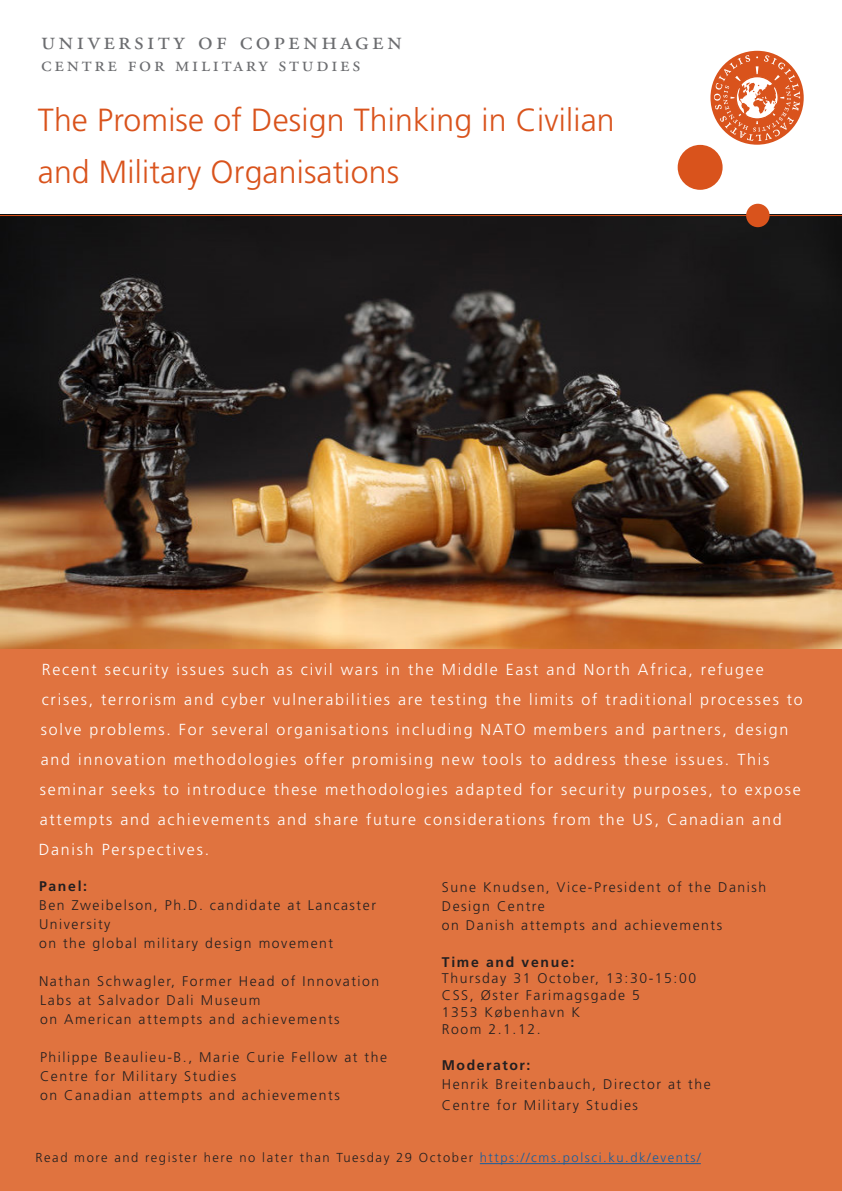
<style>
.page{position:relative;width:842px;height:1191px;background:#fff}
.page>*{position:absolute;margin:0;border:0;box-sizing:border-box;transform-origin:0 0}
.Title_black_colour{font:300 32px/52px "Frutiger LT Std";letter-spacing:.005em;color:#d9531c}
.t1{font:25.8px "Adobe Garamond Pro";letter-spacing:.13em;color:#6c6d70}
.t2{font:21.2px "Adobe Garamond Pro";letter-spacing:.13em;color:#6c6d70}
.Header_2__white{font:300 16px/30px "Frutiger LT Std";letter-spacing:.11em;color:#fff}
.Bread_black{font:300 14px/19px "Frutiger LT Std";letter-spacing:.11em;color:#231f20}
.Bread_black-2{font:700 14px "Frutiger LT Std";letter-spacing:.12em;color:#231f20}
.Bread_black-3{font:300 13px "Frutiger LT Std";letter-spacing:.12em;color:#231f20}
.s1{color:#175d9e}
</style>
<div class="page">
<div style="left:0;top:215px;width:842px;height:976px;background:#e0733f"></div>
<hr style="left:480px;top:1163px;width:221px;height:1px;background:#175d9e">
<img style="left:0;top:216px;width:842px;height:432px">
<hr style="left:0;top:215px;width:842px;height:1px;background:#d9531c">
<svg style="left:710px;top:51px;width:94px;height:94px"></svg>
<div style="left:678px;top:145px;width:45px;height:45px;background:#d9531c;border-radius:50%"></div>
<div style="left:746px;top:204px;width:24px;height:23px;background:#d9531c;border-radius:50%"></div>
<svg style="left:714px;top:55px;width:86px;height:86px"></svg>
<p class="t1" style="left:41px;top:25px;width:362px">university of copenhagen</p>
<p class="t2" style="left:41px;top:52px;width:321px">centre for military studies</p>
<p class="Title_black_colour" style="left:38px;top:94px;width:578px">The Promise of Design Thinking in Civilian and Military Organisations</p>
<p class="Header_2__white" style="left:39px;top:655px;width:766px">Recent security issues such as civil wars in the Middle East and North Africa, refugee crises, terrorism and cyber vulnerabilities are testing the limits of traditional processes to solve problems. For several organisations including NATO members and partners, design and innovation methodologies offer promising new tools to address these issues. This seminar seeks to introduce these methodologies adapted for security purposes, to expose attempts and achievements and share future considerations from the US, Canadian and Danish Perspectives.</p>
<p class="Bread_black-2" style="left:39px;top:877px;width:50px">Panel:</p>
<p class="Bread_black" style="left:39px;top:895px;width:338px">Ben Zweibelson, Ph.D. candidate at Lancaster<br>University</p>
<p class="Bread_black" style="left:39px;top:933px;width:296px">on the global military design movement</p>
<p class="Bread_black" style="left:39px;top:971px;width:342px">Nathan Schwagler, Former Head of Innovation<br>Labs at Salvador Dali Museum</p>
<p class="Bread_black" style="left:40px;top:1009px;width:301px">on American attempts and achievements</p>
<p class="Bread_black" style="left:40px;top:1047px;width:348px">Philippe Beaulieu-B., Marie Curie Fellow at the<br>Centre for Military Studies</p>
<p class="Bread_black" style="left:40px;top:1085px;width:301px">on Canadian attempts and achievements</p>
<p class="Bread_black" style="left:442px;top:877px;width:326px">Sune Knudsen, Vice-President of the Danish</p>
<p class="Bread_black" style="left:442px;top:896px;width:105px">Design Centre</p>
<p class="Bread_black" style="left:442px;top:915px;width:282px">on Danish attempts and achievements</p>
<p class="Bread_black-2" style="left:442px;top:953px;width:134px">Time and venue:</p>
<p class="Bread_black" style="left:442px;top:969px;width:256px">Thursday 31 October, 13:30-15:00</p>
<p class="Bread_black" style="left:442px;top:986px;width:199px">CSS, Øster Farimagsgade 5</p>
<p class="Bread_black" style="left:442px;top:1003px;width:140px">1353 København K</p>
<p class="Bread_black" style="left:442px;top:1019px;width:100px">Room 2.1.12.</p>
<p class="Bread_black-2" style="left:442px;top:1056px;width:90px">Moderator:</p>
<p class="Bread_black" style="left:442px;top:1074px;width:270px">Henrik Breitenbauch, Director at the</p>
<p class="Bread_black" style="left:442px;top:1095px;width:198px">Centre for Military Studies</p>
<p class="Bread_black-3" style="left:35px;top:1150px;width:667px">Read more and register here no later than Tuesday 29 October <span class="s1">https://cms.polsci.ku.dk/events/</span></p>
</div>
